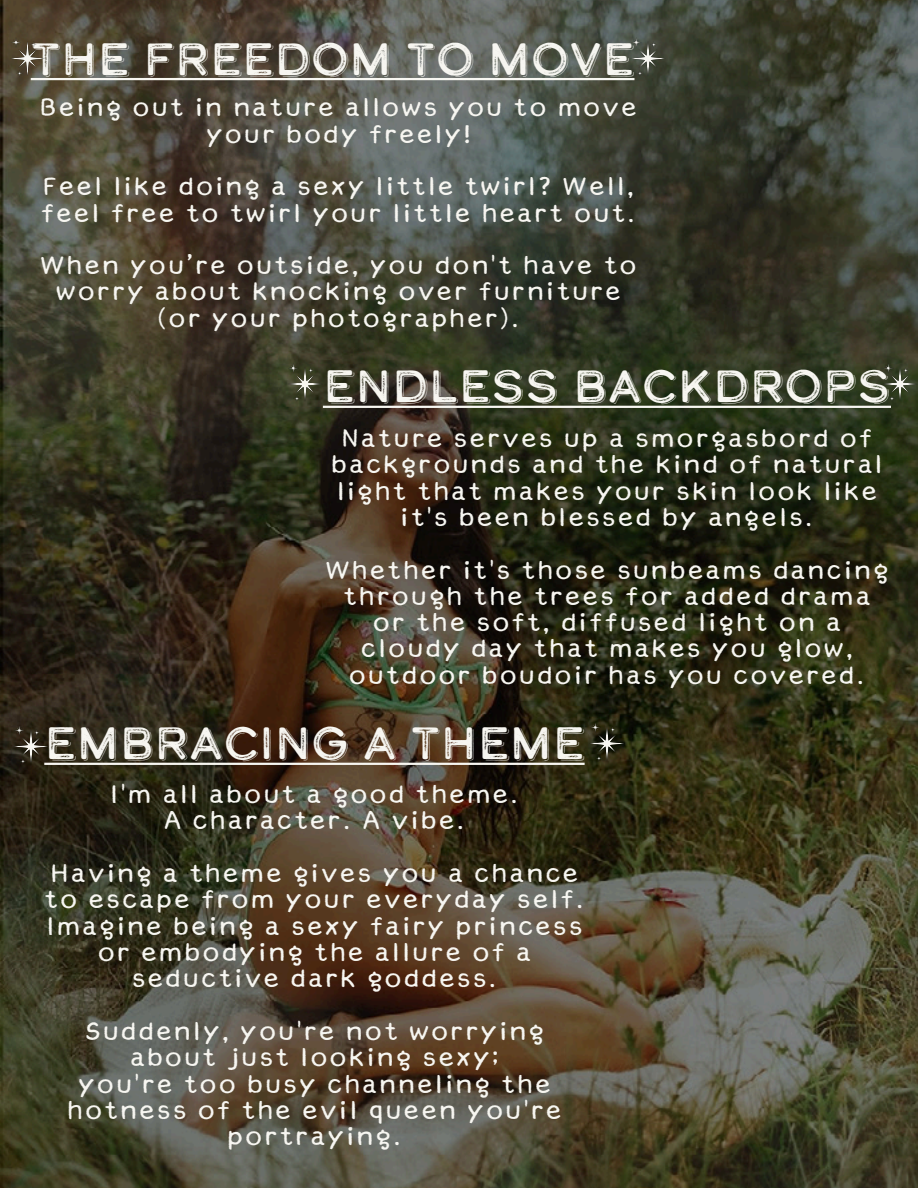
<style>
.page{position:relative;width:918px;height:1188px;background:#fff}
.page>*{position:absolute;margin:0;border:0;box-sizing:border-box;transform-origin:0 0}
.t1{font:45px "Calder Dark Grit Shadow";color:#f7f6f1}
.t2{font:26.4px/26.4px "Kinuta Yamamotoan Classic Std N R";color:#f7f6f1;text-align:center}
.t3{font:26.25px/26.2px "Kinuta Yamamotoan Classic Std N R";color:#f7f6f1;text-align:center}
</style>
<div class="page">
<img style="left:0;top:0;width:918px;height:1188px">
<hr style="left:31px;top:78px;width:603px;height:2px;background:#f7f6f1">
<hr style="left:323px;top:406px;width:568px;height:2px;background:#f7f6f1">
<hr style="left:44px;top:763px;width:541px;height:2px;background:#f7f6f1">
<img style="left:0;top:29px;width:55px;height:55px">
<img style="left:621px;top:29px;width:55px;height:55px">
<img style="left:278px;top:355px;width:55px;height:55px">
<img style="left:873px;top:355px;width:45px;height:55px">
<img style="left:3px;top:718px;width:55px;height:55px">
<img style="left:580px;top:714px;width:54px;height:55px">
<h1 class="t1" style="left:31px;top:28px;width:605px">THE FREEDOM TO MOVE</h1>
<p class="t3" style="left:39px;top:94px;width:601px">Being out in nature allows you to move your body freely!</p>
<p class="t3" style="left:40px;top:173px;width:598px;text-align:left">Feel like doing a sexy little twirl? Well, feel free to twirl your little heart out.</p>
<p class="t3" style="left:39px;top:252px;width:600px">When youʼre outside, you don't have to worry about knocking over furniture (or your photographer).</p>
<h1 class="t1" style="left:323px;top:356px;width:570px">ENDLESS BACKDROPS</h1>
<p class="t3" style="left:330px;top:425px;width:555px">Nature serves up a smorgasbord of backgrounds and the kind of natural light that makes your skin look like it's been blessed by angels.</p>
<p class="t3" style="left:324px;top:556px;width:567px">Whether it's those sunbeams dancing through the trees for added drama or the soft, diffused light on a cloudy day that makes you glow, outdoor boudoir has you covered.</p>
<h1 class="t1" style="left:44px;top:713px;width:542px">EMBRACING A THEME</h1>
<p class="t2" style="left:109px;top:780px;width:413px">I'm all about a good theme.<br>A character. A vibe.</p>
<p class="t2" style="left:43px;top:859px;width:544px">Having a theme gives you a chance to escape from your everyday self.<br>Imagine being a sexy fairy princess or embodying the allure of a seductive dark goddess.</p>
<p class="t2" style="left:66px;top:1017px;width:498px">Suddenly, you're not worrying about just looking sexy;<br>you're too busy channeling the hotness of the evil queen you're portraying.</p>
</div>
